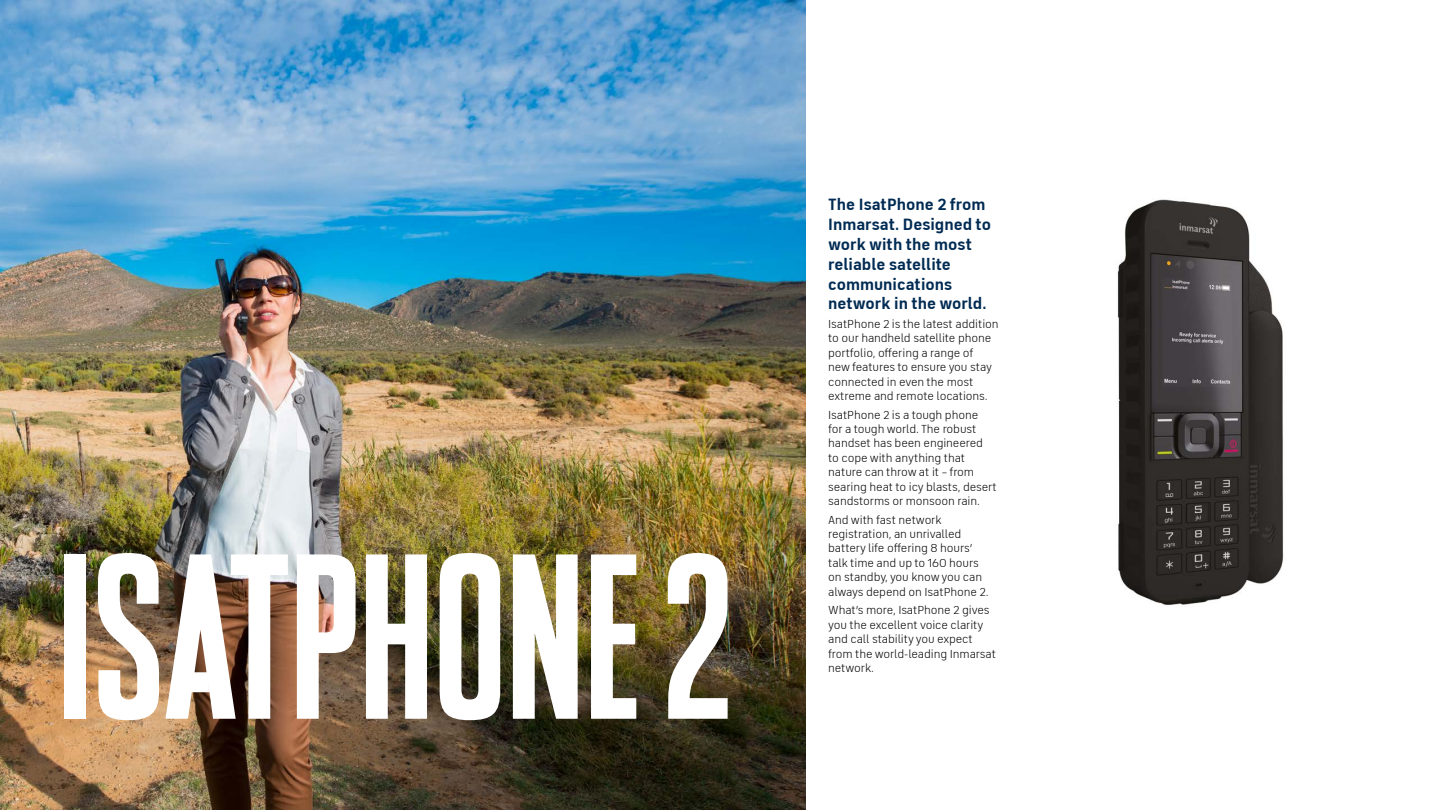
<style>
.page{position:relative;width:1440px;height:810px;background:#fff}
.page>*{position:absolute;margin:0;border:0;box-sizing:border-box;transform-origin:0 0}
.t1{font:234.75px "Inmarsat Infinite Standard";letter-spacing:-.04em;color:#fff}
.t2{font:700 16.5px/19.8px "FS Industrie";color:#002b53}
.t3{font:12px/14.4px "FS Industrie";letter-spacing:-.01em;color:#000}
</style>
<div class="page">
<img style="left:1117px;top:199px;width:167px;height:407px">
<img style="left:0;top:0;width:806px;height:810px">
<h1 class="t1" style="left:52px;top:553px;width:685px">ISATPHONE 2</h1>
<h2 class="t2" style="left:828px;top:195px;width:164px">The IsatPhone 2 from<br>Inmarsat. Designed to work with the most reliable satellite communications network in the world.</h2>
<p class="t3" style="left:828px;top:317px;width:172px">IsatPhone 2 is the latest addition to our handheld satellite phone portfolio, offering a range of<br>new features to ensure you stay connected in even the most extreme and remote locations.</p>
<p class="t3" style="left:828px;top:408px;width:170px">IsatPhone 2 is a tough phone<br>for a tough world. The robust handset has been engineered to cope with anything that nature can throw at it – from searing heat to icy blasts, desert sandstorms or monsoon rain.</p>
<p class="t3" style="left:828px;top:513px;width:162px">And with fast network registration, an unrivalled battery life offering 8 hours’ talk time and up to 160 hours on standby, you know you can always depend on IsatPhone 2.</p>
<p class="t3" style="left:828px;top:603px;width:169px">What’s more, IsatPhone 2 gives you the excellent voice clarity and call stability you expect from the world-leading Inmarsat network.</p>
</div>
